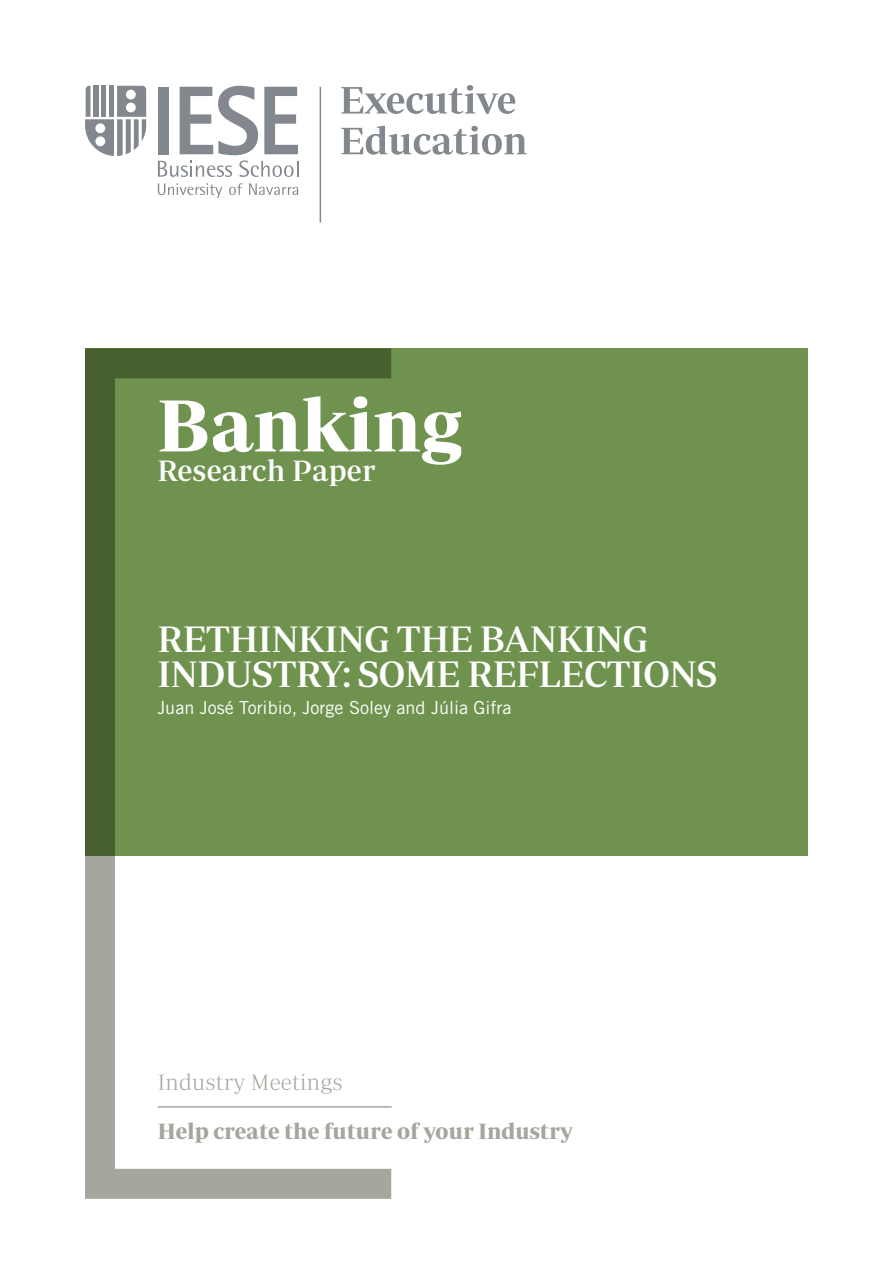
<style>
.page{position:relative;width:893px;height:1263px;background:#fff}
.page>*{position:absolute;margin:0;border:0;box-sizing:border-box;transform-origin:0 0}
.t1{font:700 75px "Periodico Display";color:#fff}
.t2{font:500 37.5px/34.5px "Periodico Display";letter-spacing:-.01em;color:#fff}
.t3{font:500 30px "Periodico Display";letter-spacing:.005em;color:#fff}
.t4{font:700 22.5px "Periodico Display";color:#a6a69e}
.t5{font:22.5px "Periodico Display Xt Lg";letter-spacing:.01em;color:#a6a69e}
.t6{font:18px "Trade Gothic LT Std";color:#fff}
</style>
<div class="page">
<div style="left:85px;top:348px;width:723px;height:507px;background:#6f934e"></div>
<svg style="left:85px;top:348px;width:312px;height:851px"></svg>
<hr style="left:320px;top:87px;width:1px;height:136px;background:#83888e">
<svg style="left:341px;top:85px;width:174px;height:29px"></svg>
<svg style="left:341px;top:126px;width:186px;height:29px"></svg>
<svg style="left:158px;top:86px;width:140px;height:91px"></svg>
<svg style="left:158px;top:183px;width:64px;height:15px"></svg>
<svg style="left:229px;top:183px;width:14px;height:12px"></svg>
<svg style="left:249px;top:183px;width:49px;height:12px"></svg>
<svg style="left:85px;top:86px;width:61px;height:70px"></svg>
<hr style="left:158px;top:1106px;width:234px;height:1px;background:#a6a69e">
<h1 class="t1" style="left:157px;top:383px;width:306px">Banking</h1>
<p class="t3" style="left:157px;top:454px;width:220px">RESEARCH PAPER</p>
<p class="t2" style="left:157px;top:621px;width:562px">RETHINKING THE BANKING<br>INDUSTRY: SOME REFLECTIONS</p>
<p class="t6" style="left:157px;top:697px;width:356px">Juan José Toribio, Jorge Soley and Júlia Gifra</p>
<p class="t5" style="left:158px;top:1070px;width:186px">Industry Meetings</p>
<p class="t4" style="left:158px;top:1119px;width:417px">Help create the future of your Industry</p>
</div>
